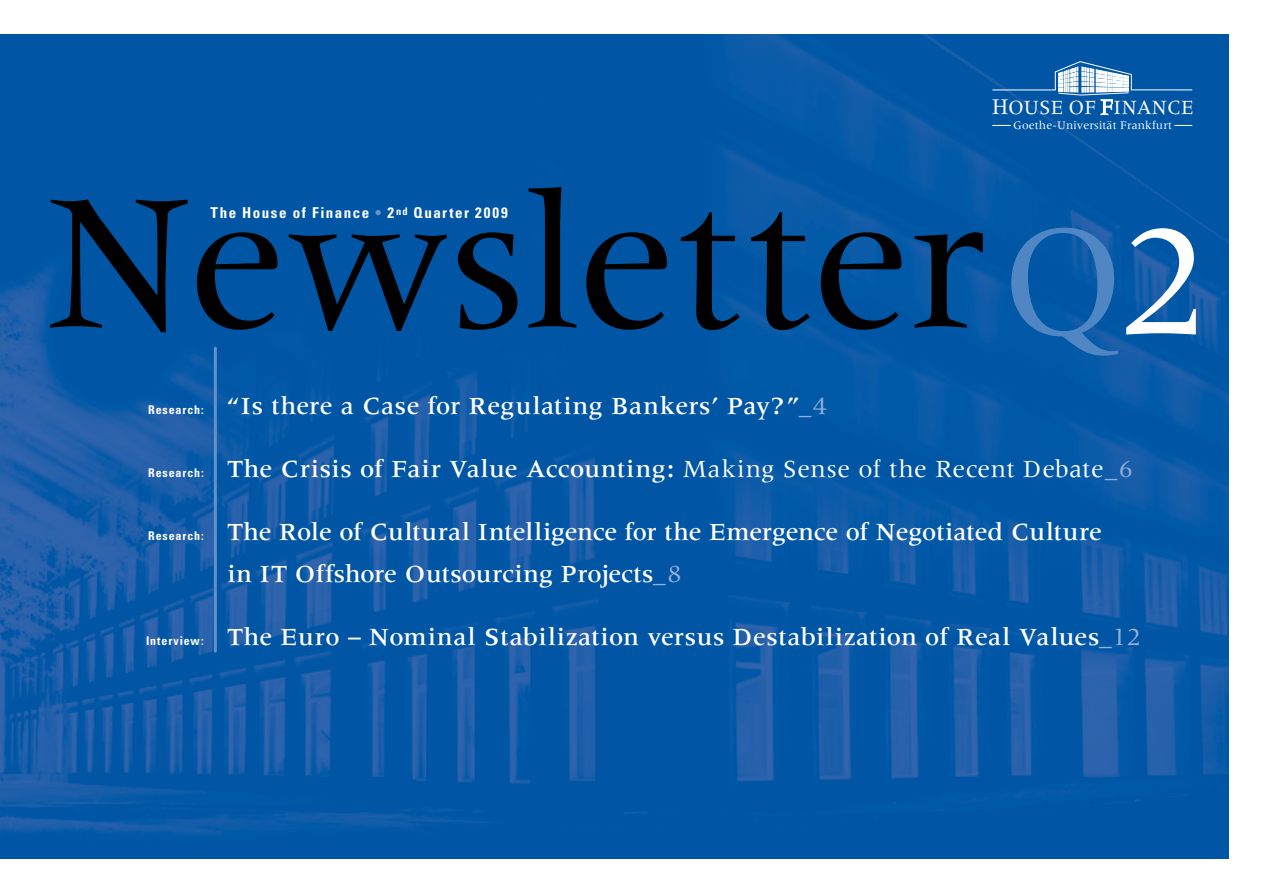
<style>
.page{position:relative;width:1263px;height:893px;background:#fff}
.page>*{position:absolute;margin:0;border:0;box-sizing:border-box;transform-origin:0 0}
.t1{font:199.5px "Meridien";letter-spacing:-.01em;color:#000}
.t2{font:500 25.5px/42px "Meridien";letter-spacing:.015em;color:#fff}
.t3{font:20.85px "Meridien";letter-spacing:.005em;color:#fff}
.t4{font:700 condensed 15px "Univers";letter-spacing:.1em;color:#fff}
.t5{font:700 condensed 12px "Univers";letter-spacing:.07em;color:#fff}
.t6{font:12px "Meridien";letter-spacing:.01em;color:#fff}
.s1{font-size:23.25px}
.s2{font-size:163.5px;color:#5086c3}
.s3{font-size:163.5px;color:#fff}
.s4{color:#6792ca}
.s5{font-weight:400;color:#94afda}
.s6{font-weight:400}
</style>
<div class="page">
<img style="left:0;top:34px;width:1229px;height:825px">
<svg style="left:992px;top:61px;width:201px;height:34px;background:#3a7bb8"></svg>
<svg style="left:1174px;top:125px;width:18px;height:1px"></svg>
<svg style="left:992px;top:125px;width:19px;height:1px"></svg>
<hr style="left:214px;top:348px;width:3px;height:303px;background:#6490c9">
<p class="t3" style="left:992px;top:100px;width:204px"><span class="s1">H</span>OUSE OF <span class="s1">F</span>INANCE</p>
<p class="t6" style="left:1013px;top:120px;width:160px">Goethe-Universität Frankfurt</p>
<h1 class="t1" style="left:47px;top:184px;width:1164px">Newsletter<span class="s2">Q</span><span class="s3">2</span></h1>
<p class="t4" style="left:210px;top:207px;width:299px">The House of Finance <span class="s4">•</span> 2<sup>nd</sup> Quarter 2009</p>
<p class="t5" style="left:148px;top:405px;width:57px">Research:</p>
<p class="t5" style="left:148px;top:468px;width:57px">Research:</p>
<p class="t5" style="left:148px;top:531px;width:57px">Research:</p>
<p class="t5" style="left:146px;top:636px;width:59px">Interview:</p>
<p class="t2" style="left:227px;top:387px;width:601px">“Is there a Case for Regulating Bankers’ Pay?”<span class="s5">_4</span></p>
<p class="t2" style="left:227px;top:450px;width:907px">The Crisis of Fair Value Accounting: <span class="s6">Making Sense of the Recent Debate</span><span class="s5">_6</span></p>
<p class="t2" style="left:227px;top:513px;width:876px">The Role of Cultural Intelligence for the Emergence of Negotiated Culture in IT Offshore Outsourcing Projects<span class="s5">_8</span></p>
<p class="t2" style="left:227px;top:618px;width:915px">The Euro – Nominal Stabilization versus Destabilization of Real Values<span class="s5">_12</span></p>
</div>
